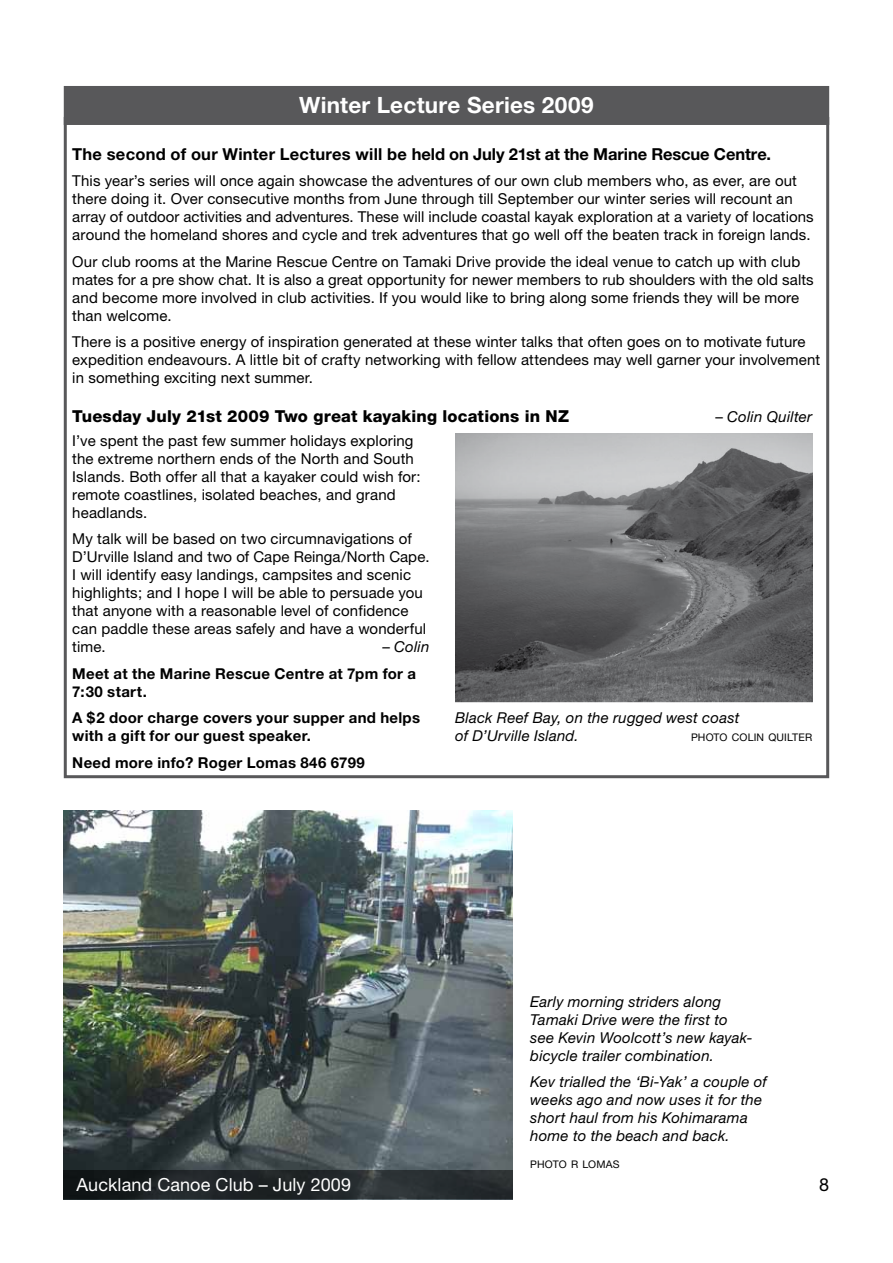
<style>
.page{position:relative;width:893px;height:1263px;background:#fff}
.page>*{position:absolute;margin:0;border:0;box-sizing:border-box;transform-origin:0 0}
.t1{font:700 22.5px "Helvetica Neue";letter-spacing:.01em;color:#fff}
.t2{font:18px "Helvetica Neue";letter-spacing:.005em;color:#fff}
.t3{font:18px "Helvetica Neue";color:#000}
.t4{font:700 16.5px "Helvetica Neue";letter-spacing:.005em;color:#000}
.t5{font:800 16.5px "Helvetica Neue";letter-spacing:.01em;color:#000}
.t6{font:15px/18px "Helvetica Neue";letter-spacing:.01em;color:#000}
.t7{font:italic 15px/18px "Helvetica Neue";letter-spacing:.015em;color:#000}
.t8{font:700 15px/26.5px "Helvetica Neue";letter-spacing:.02em;color:#000}
.t9{font:10.5px "Helvetica Neue";letter-spacing:.01em;color:#000}
.s1{font-style:normal}
.s2{font-weight:400}
.s3{font-weight:400;font-style:italic}
</style>
<div class="page">
<div style="left:64px;top:86px;width:765px;height:39px;background:#58585a"></div>
<img style="left:455px;top:434px;width:357px;height:268px">
<img style="left:64px;top:810px;width:449px;height:360px">
<svg style="left:64px;top:1170px;width:449px;height:29px;background:#212629"></svg>
<h1 class="t1" style="left:299px;top:91px;width:296px">Winter Lecture Series 2009</h1>
<p class="t4" style="left:72px;top:144px;width:700px">The second of our Winter Lectures will be held on July 21st at the Marine Rescue Centre.</p>
<p class="t6" style="left:72px;top:172px;width:743px">This year’s series will once again showcase the adventures of our own club members who, as ever, are out there doing it. Over consecutive months from June through till September our winter series will recount an array of outdoor activities and adventures. These will include coastal kayak exploration at a variety of locations around the homeland shores and cycle and trek adventures that go well off the beaten track in foreign lands.</p>
<p class="t6" style="left:72px;top:252px;width:743px">Our club rooms at the Marine Rescue Centre on Tamaki Drive provide the ideal venue to catch up with club mates for a pre show chat. It is also a great opportunity for newer members to rub shoulders with the old salts and become more involved in club activities. If you would like to bring along some friends they will be more than welcome.</p>
<p class="t6" style="left:72px;top:333px;width:749px">There is a positive energy of inspiration generated at these winter talks that often goes on to motivate future expedition endeavours. A little bit of crafty networking with fellow attendees may well garner your involvement in something exciting next summer.</p>
<p class="t5" style="left:72px;top:407px;width:498px">Tuesday July 21st 2009 Two great kayaking locations in NZ</p>
<p class="t7" style="left:715px;top:408px;width:98px"><span class="s1">–</span> Colin Quilter</p>
<p class="t6" style="left:72px;top:431px;width:350px">I’ve spent the past few summer holidays exploring the extreme northern ends of the North and South Islands. Both offer all that a kayaker could wish for: remote coastlines, isolated beaches, and grand headlands.</p>
<p class="t6" style="left:72px;top:529px;width:359px">My talk will be based on two circumnavigations of D’Urville Island and two of Cape Reinga/North Cape.<br>I will identify easy landings, campsites and scenic highlights; and I hope I will be able to persuade you that anyone with a reasonable level of confidence can paddle these areas safely and have a wonderful time.</p>
<p class="t8" style="left:72px;top:633px;width:359px;text-indent:310px"><span class="s2">–</span> <span class="s3">Colin<br></span>Meet at the Marine Rescue Centre at 7pm for a</p>
<p class="t8" style="left:72px;top:678px;width:349px">7:30 start.<br>A $2 door charge covers your supper and helps</p>
<p class="t8" style="left:72px;top:722px;width:294px">with a gift for our guest speaker.<br>Need more info? Roger Lomas 846 6799</p>
<p class="t7" style="left:455px;top:708px;width:286px">Black Reef Bay, on the rugged west coast of D’Urville Island.</p>
<p class="t9" style="left:691px;top:731px;width:123px">PHOTO COLIN QUILTER</p>
<p class="t7" style="left:530px;top:992px;width:224px">Early morning striders along<br>Tamaki Drive were the first to see Kevin Woolcott’s new kayak&shy;bicycle trailer combination.</p>
<p class="t7" style="left:530px;top:1073px;width:238px">Kev trialled the ‘Bi-Yak’ a couple of weeks ago and now uses it for the short haul from his Kohimarama home to the beach and back.</p>
<p class="t9" style="left:530px;top:1158px;width:91px">PHOTO R LOMAS</p>
<p class="t2" style="left:77px;top:1174px;width:276px">Auckland Canoe Club – July 2009</p>
<p class="t3" style="left:819px;top:1174px;width:12px">8</p>
</div>
